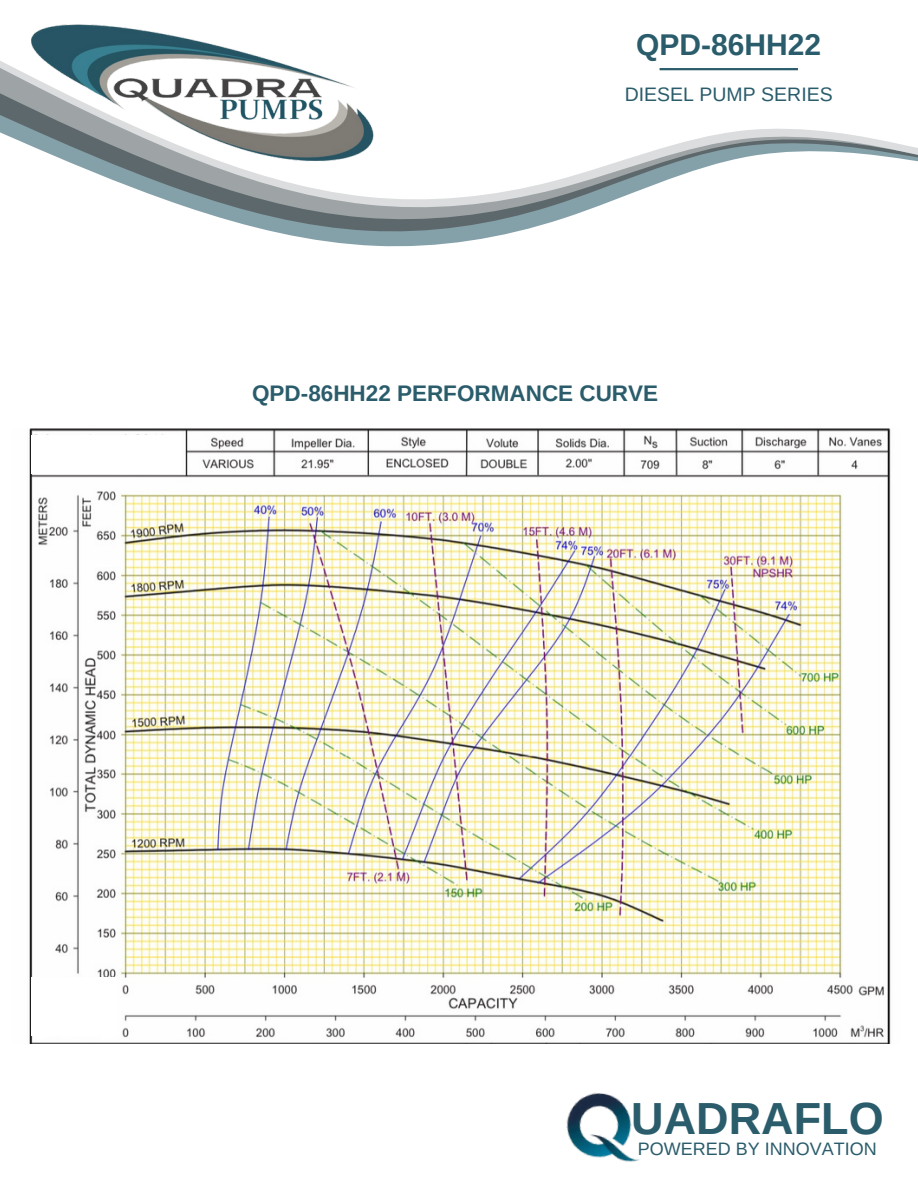
<style>
.page{position:relative;width:918px;height:1188px;background:#fff}
.page>*{position:absolute;margin:0;border:0;box-sizing:border-box;transform-origin:0 0}
.t1{font:700 45px "Arimo";color:#2a5c6b}
.t2{font:700 30px "Arimo";color:#2a5c6b}
.t3{font:700 22.5px "Arimo";color:#2a5c6b}
.t4{font:19.5px "Arimo";color:#2a5c6b}
.t5{font:18px "Arimo";color:#2a5c6b}
</style>
<div class="page">
<svg style="left:229px;top:220px;width:329px;height:24px;fill:#84a1a9"></svg>
<svg style="left:212px;top:213px;width:367px;height:7px;background:#808e93"></svg>
<svg style="left:0;top:61px;width:918px;height:152px"></svg>
<img style="left:25px;top:24px;width:355px;height:191px">
<hr style="left:660px;top:68px;width:138px;height:2px;background:#2a5c6b">
<img style="left:566px;top:1093px;width:74px;height:69px">
<img style="left:29px;top:429px;width:862px;height:614px">
<div style="left:32px;top:977px;width:85px;height:59px;background:#fff"></div>
<div style="left:32px;top:436px;width:149px;height:38px;background:#fff"></div>
<h2 class="t2" style="left:636px;top:28px;width:186px">QPD-86HH22</h2>
<p class="t4" style="left:625px;top:84px;width:209px">DIESEL PUMP SERIES</p>
<p class="t3" style="left:252px;top:381px;width:408px">QPD-86HH22 PERFORMANCE CURVE</p>
<h1 class="t1" style="left:631px;top:1093px;width:254px">UADRAFLO</h1>
<p class="t5" style="left:638px;top:1138px;width:240px">POWERED BY INNOVATION</p>
</div>
